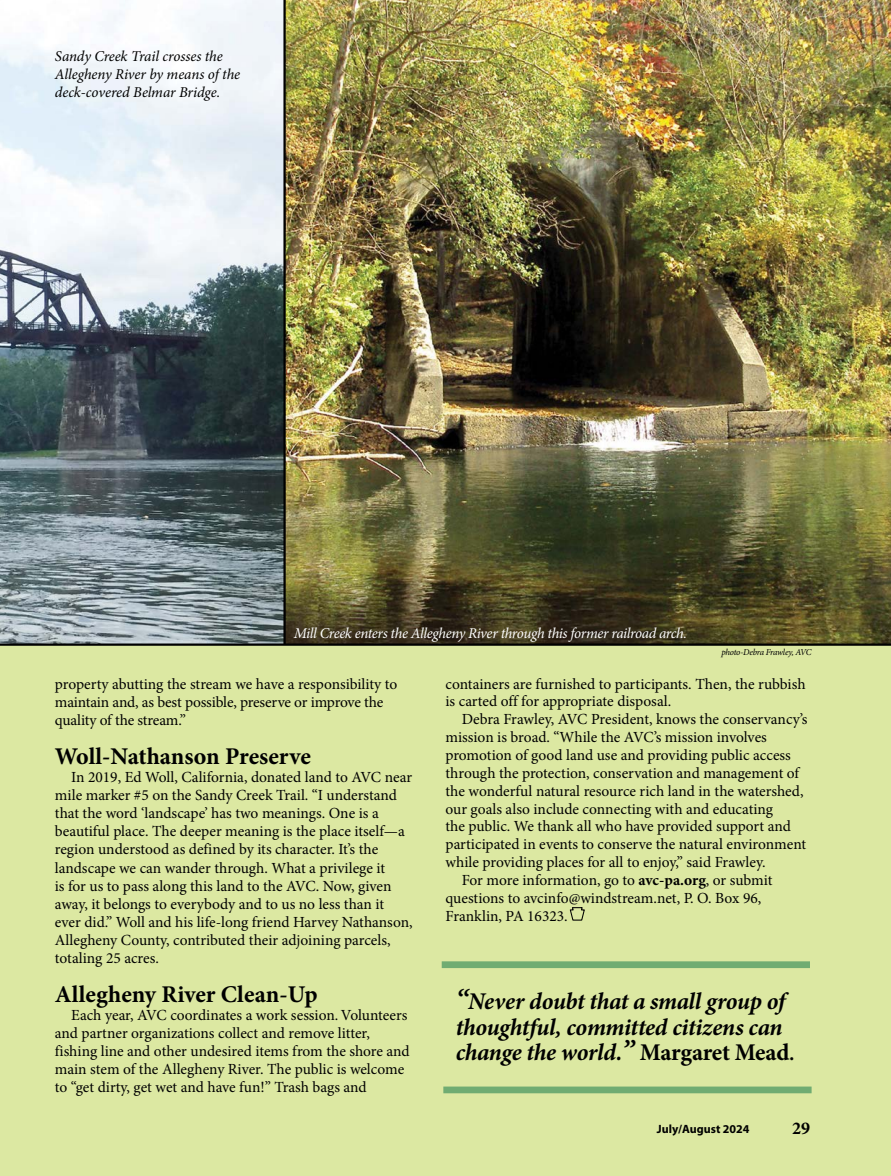
<style>
.page{position:relative;width:891px;height:1176px;background:#fff}
.page>*{position:absolute;margin:0;border:0;box-sizing:border-box;transform-origin:0 0}
.t1{font:italic 700 24px/25.5px "Minion Pro";letter-spacing:-.015em;color:#000}
.t2{font:700 24px "Minion Pro";color:#000}
.t3{font:700 18px "Minion Pro";color:#000}
.t4{font:15.45px/18.1px "Minion Pro";letter-spacing:-.005em;color:#000}
.t5{font:italic 15px/18px "Minion Pro";letter-spacing:-.005em;color:#000}
.t6{font:italic 15px "Minion Pro";letter-spacing:-.03em;color:#fff}
.t7{font:700 12px "Myriad Pro";color:#000}
.t8{font:italic 9px "Minion Pro";letter-spacing:-.03em;color:#000}
.s1{font-weight:700}
.s2{font-size:28.5px}
.s3{font-style:normal}
.s4{font-weight:600;font-style:normal;font-size:22.5px}
</style>
<div class="page">
<div style="left:0;top:644px;width:891px;height:531px;background:#dce8a2"></div>
<img style="left:0;top:0;width:891px;height:643px">
<svg style="left:569px;top:907px;width:16px;height:13px"></svg>
<div style="left:442px;top:961px;width:368px;height:6px;background:#70ac72"></div>
<div style="left:443px;top:1086px;width:369px;height:6px;background:#70ac72"></div>
<hr style="left:283px;top:0;width:3px;height:644px;background:#000">
<hr style="left:0;top:643px;width:891px;height:2px;background:#000">
<p class="t5" style="left:55px;top:47px;width:187px">Sandy Creek Trail crosses the<br>Allegheny River by means of the deck-covered Belmar Bridge.</p>
<p class="t6" style="left:294px;top:622px;width:395px">Mill Creek enters the Allegheny River through this former railroad arch.</p>
<p class="t8" style="left:721px;top:645px;width:92px">photo-Debra Frawley, AVC</p>
<p class="t4" style="left:55px;top:674px;width:344px">property abutting the stream we have a responsibility to maintain and, as best possible, preserve or improve the quality of the stream.”</p>
<h1 class="t2" style="left:55px;top:738px;width:258px">Woll-Nathanson Preserve</h1>
<p class="t4" style="left:55px;top:767px;width:359px;text-indent:16px">In 2019, Ed Woll, California, donated land to AVC near mile marker #5 on the Sandy Creek Trail. “I understand that the word ‘landscape’ has two meanings. One is a beautiful place. The deeper meaning is the place itself—a region understood as defined by its character. It’s the landscape we can wander through. What a privilege it<br>is for us to pass along this land to the AVC. Now, given away, it belongs to everybody and to us no less than it ever did.” Woll and his life-long friend Harvey Nathanson, Allegheny County, contributed their adjoining parcels, totaling 25 acres.</p>
<h1 class="t2" style="left:55px;top:977px;width:264px">Allegheny River Clean-Up</h1>
<p class="t4" style="left:55px;top:1006px;width:356px;text-indent:16px">Each year, AVC coordinates a work session. Volunteers and partner organizations collect and remove litter, fishing line and other undesired items from the shore and main stem of the Allegheny River. The public is welcome to “get dirty, get wet and have fun!” Trash bags and</p>
<p class="t4" style="left:445px;top:674px;width:362px">containers are furnished to participants. Then, the rubbish is carted off for appropriate disposal.</p>
<p class="t4" style="left:462px;top:710px;width:347px">Debra Frawley, AVC President, knows the conservancy’s</p>
<p class="t4" style="left:445px;top:728px;width:323px">mission is broad. “While the AVC’s mission involves</p>
<p class="t4" style="left:445px;top:745px;width:347px">promotion of good land use and providing public access</p>
<p class="t4" style="left:445px;top:763px;width:355px">through the protection, conservation and management of</p>
<p class="t4" style="left:445px;top:781px;width:360px">the wonderful natural resource rich land in the watershed,</p>
<p class="t4" style="left:445px;top:799px;width:329px">our goals also include connecting with and educating</p>
<p class="t4" style="left:445px;top:817px;width:347px">the public. We thank all who have provided support and</p>
<p class="t4" style="left:445px;top:835px;width:362px">participated in events to conserve the natural environment</p>
<p class="t4" style="left:445px;top:852px;width:322px">while providing places for all to enjoy,” said Frawley.</p>
<p class="t4" style="left:462px;top:870px;width:312px">For more information, go to <span class="s1">avc-pa.org</span>, or submit</p>
<p class="t4" style="left:445px;top:888px;width:317px">questions to avcinfo@windstream.net, P. O. Box 96,</p>
<p class="t4" style="left:445px;top:906px;width:124px">Franklin, PA 16323.</p>
<h1 class="t1" style="left:456px;top:987px;width:340px"><span class="s2">“</span>Never doubt that a small group of thoughtful, committed citizens can change the world.<span class="s2">”</span> <span class="s3">Margaret Mead</span><span class="s4">.</span></h1>
<p class="t7" style="left:657px;top:1120px;width:94px">July/August 2024</p>
<p class="t3" style="left:792px;top:1115px;width:19px">29</p>
</div>
